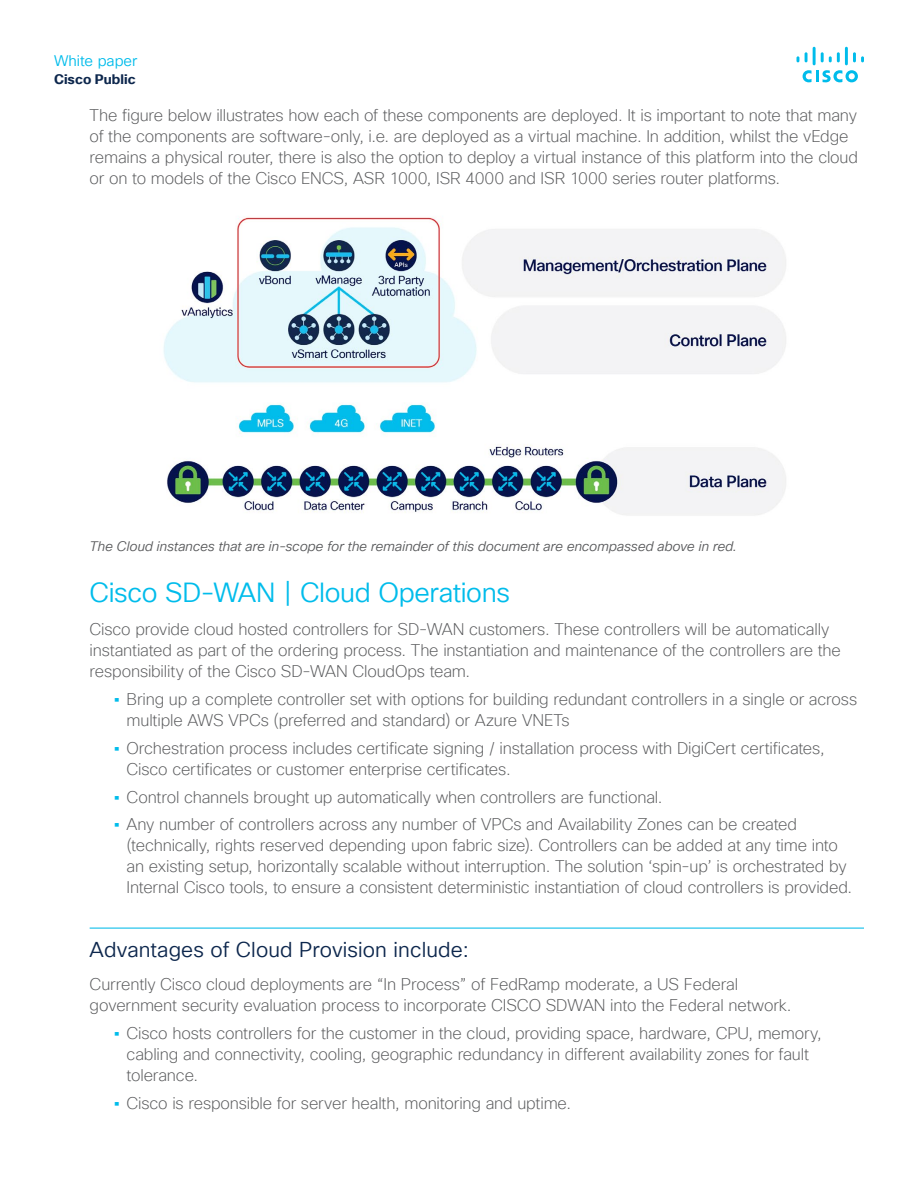
<style>
.page{position:relative;width:918px;height:1188px;background:#fff}
.page>*{position:absolute;margin:0;border:0;box-sizing:border-box;transform-origin:0 0}
.t1{font:27px "Cisco Sans TT Light";letter-spacing:-.015em;color:#00bceb}
.t2{font:21px "Cisco Sans TT Light";letter-spacing:.005em;color:#0d274d}
.t3{font:200 16.5px/21px "Cisco Sans TT";letter-spacing:-.01em;color:#58595b}
.t4{font:15px "Cisco Sans TT Light";color:#00bceb}
.t5{font:italic 13.5px "Cisco Sans TT Light";color:#58595b}
.t6{font:700 13.5px "Cisco Sans TT";color:#0d274d}
.s1{font-weight:700;color:#00bceb}
</style>
<div class="page">
<svg style="left:803px;top:70px;width:55px;height:12px"></svg>
<svg style="left:797px;top:56px;width:2px;height:6px"></svg>
<svg style="left:805px;top:52px;width:3px;height:10px"></svg>
<hr style="left:813px;top:47px;width:3px;height:18px;background:#00bceb">
<svg style="left:821px;top:52px;width:19px;height:10px"></svg>
<hr style="left:845px;top:47px;width:3px;height:18px;background:#00bceb">
<svg style="left:853px;top:52px;width:11px;height:10px"></svg>
<hr style="left:90px;top:928px;width:774px;height:1px;background:#00bbe9">
<img style="left:163px;top:217px;width:623px;height:298px">
<p class="t4" style="left:54px;top:51px;width:85px">White paper</p>
<p class="t6" style="left:54px;top:70px;width:83px">Cisco Public</p>
<p class="t3" style="left:90px;top:105px;width:770px">The figure below illustrates how each of these components are deployed. It is important to note that many of the components are software-only, i.e. are deployed as a virtual machine. In addition, whilst the vEdge remains a physical router, there is also the option to deploy a virtual instance of this platform into the cloud or on to models of the Cisco ENCS, ASR 1000, ISR 4000 and ISR 1000 series router platforms.</p>
<p class="t5" style="left:90px;top:538px;width:649px">The Cloud instances that are in-scope for the remainder of this document are encompassed above in red.</p>
<h1 class="t1" style="left:90px;top:575px;width:422px">Cisco SD-WAN | Cloud Operations</h1>
<p class="t3" style="left:90px;top:620px;width:753px">Cisco provide cloud hosted controllers for SD-WAN customers. These controllers will be automatically instantiated as part of the ordering process. The instantiation and maintenance of the controllers are the responsibility of the Cisco SD-WAN CloudOps team.</p>
<p class="t3" style="left:127px;top:689px;width:732px;text-indent:-12px"><span class="s1">•</span> Bring up a complete controller set with options for building redundant controllers in a single or across multiple AWS VPCs (preferred and standard) or Azure VNETs</p>
<p class="t3" style="left:127px;top:738px;width:700px;text-indent:-12px"><span class="s1">•</span> Orchestration process includes certificate signing / installation process with DigiCert certificates,<br>Cisco certificates or customer enterprise certificates.</p>
<p class="t3" style="left:114px;top:787px;width:550px"><span class="s1">•</span> Control channels brought up automatically when controllers are functional.</p>
<p class="t3" style="left:127px;top:815px;width:727px;text-indent:-12px"><span class="s1">•</span> Any number of controllers across any number of VPCs and Availability Zones can be created (technically, rights reserved depending upon fabric size). Controllers can be added at any time into an existing setup, horizontally scalable without interruption. The solution ‘spin-up’ is orchestrated by Internal Cisco tools, to ensure a consistent deterministic instantiation of cloud controllers is provided.</p>
<p class="t2" style="left:90px;top:936px;width:381px">Advantages of Cloud Provision include:</p>
<p class="t3" style="left:90px;top:974px;width:703px">Currently Cisco cloud deployments are “In Process” of FedRamp moderate, a US Federal government security evaluation process to incorporate CISCO SDWAN into the Federal network.</p>
<p class="t3" style="left:127px;top:1023px;width:697px;text-indent:-12px"><span class="s1">•</span> Cisco hosts controllers for the customer in the cloud, providing space, hardware, CPU, memory, cabling and connectivity, cooling, geographic redundancy in different availability zones for fault tolerance.</p>
<p class="t3" style="left:114px;top:1093px;width:458px"><span class="s1">•</span> Cisco is responsible for server health, monitoring and uptime.</p>
</div>
